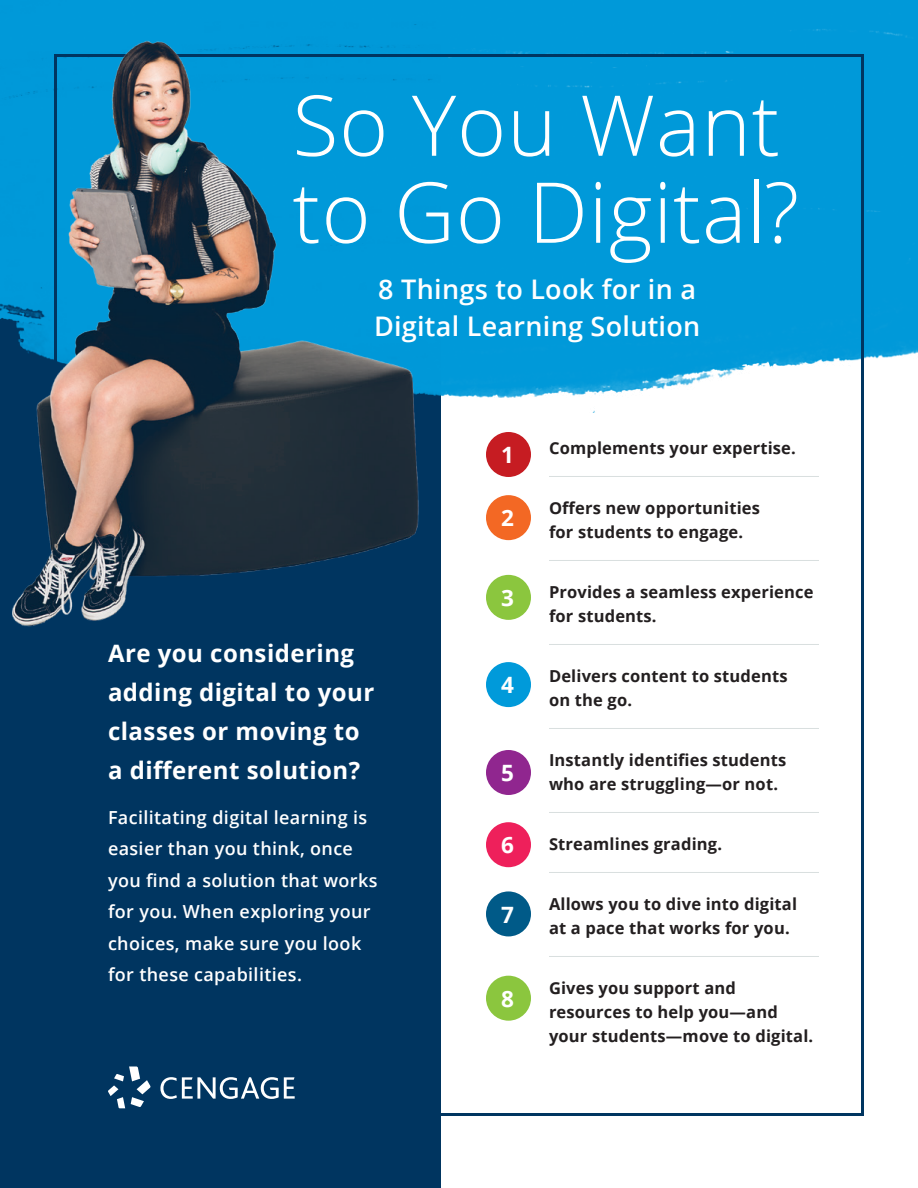
<style>
.page{position:relative;width:918px;height:1188px;background:#fff}
.page>*{position:absolute;margin:0;border:0;box-sizing:border-box;transform-origin:0 0}
.t1{font:300 84px/87px "Open Sans";letter-spacing:.01em;color:#fff}
.t2{font:600 27px/37.5px "Open Sans";letter-spacing:.01em;color:#fff}
.t3{font:700 24px/39px "Open Sans";letter-spacing:.02em;color:#fff}
.t4{font:700 22.5px "Open Sans";color:#fff}
.t5{font:600 18px/31.5px "Open Sans";letter-spacing:.02em;color:#fff}
.t6{font:700 16.5px/24px "Open Sans";letter-spacing:.01em;color:#231f20}
</style>
<div class="page">
<div style="left:0;top:0;width:441px;height:1188px;background:#003560"></div>
<img style="left:0;top:0;width:918px;height:413px">
<img style="left:3px;top:22px;width:431px;height:605px">
<hr style="left:549px;top:476px;width:270px;height:1px;background:#d9dfdf">
<hr style="left:549px;top:560px;width:270px;height:1px;background:#d9dfdf">
<hr style="left:549px;top:644px;width:270px;height:1px;background:#d9dfdf">
<hr style="left:549px;top:728px;width:270px;height:1px;background:#d9dfdf">
<hr style="left:549px;top:812px;width:270px;height:1px;background:#d9dfdf">
<hr style="left:549px;top:872px;width:270px;height:1px;background:#d9dfdf">
<hr style="left:549px;top:956px;width:270px;height:1px;background:#d9dfdf">
<div style="left:486px;top:432px;width:45px;height:45px;background:#c61c22;border-radius:50%"></div>
<div style="left:486px;top:750px;width:45px;height:45px;background:#90268f;border-radius:50%"></div>
<div style="left:486px;top:495px;width:45px;height:45px;background:#f36824;border-radius:50%"></div>
<div style="left:486px;top:822px;width:45px;height:45px;background:#ee205b;border-radius:50%"></div>
<div style="left:486px;top:575px;width:45px;height:45px;background:#8bc63e;border-radius:50%"></div>
<div style="left:486px;top:891px;width:45px;height:45px;background:#005a88;border-radius:50%"></div>
<div style="left:486px;top:662px;width:45px;height:45px;background:#009ada;border-radius:50%"></div>
<div style="left:486px;top:976px;width:45px;height:45px;background:#8bc63e;border-radius:50%"></div>
<svg style="left:108px;top:1067px;width:43px;height:41px"></svg>
<svg style="left:160px;top:1077px;width:135px;height:22px"></svg>
<p class="t1" style="left:292px;top:80px;width:508px">So You Want to Go Digital?</p>
<p class="t2" style="left:374px;top:270px;width:328px">8 Things to Look for in a<br>Digital Learning Solution</p>
<p class="t3" style="left:108px;top:633px;width:268px">Are you considering adding digital to your classes or moving to a different solution?</p>
<p class="t5" style="left:108px;top:801px;width:271px">Facilitating digital learning is easier than you think, once you find a solution that works for you. When exploring your choices, make sure you look for these capabilities.</p>
<p class="t4" style="left:501px;top:439px;width:14px">1</p>
<p class="t4" style="left:501px;top:502px;width:14px">2</p>
<p class="t4" style="left:501px;top:582px;width:14px">3</p>
<p class="t4" style="left:501px;top:669px;width:14px">4</p>
<p class="t4" style="left:501px;top:757px;width:14px">5</p>
<p class="t4" style="left:501px;top:829px;width:14px">6</p>
<p class="t4" style="left:501px;top:899px;width:14px">7</p>
<p class="t4" style="left:501px;top:983px;width:14px">8</p>
<p class="t6" style="left:549px;top:435px;width:248px">Complements your expertise.</p>
<p class="t6" style="left:549px;top:495px;width:213px">Offers new opportunities for students to engage.</p>
<p class="t6" style="left:549px;top:579px;width:266px">Provides a seamless experience for students.</p>
<p class="t6" style="left:549px;top:663px;width:240px">Delivers content to students on the go.</p>
<p class="t6" style="left:549px;top:747px;width:239px">Instantly identifies students who are struggling—or not.</p>
<p class="t6" style="left:549px;top:831px;width:175px">Streamlines grading.</p>
<p class="t6" style="left:549px;top:891px;width:250px">Allows you to dive into digital at a pace that works for you.</p>
<p class="t6" style="left:549px;top:975px;width:266px">Gives you support and resources to help you—and your students—move to digital.</p>
</div>
